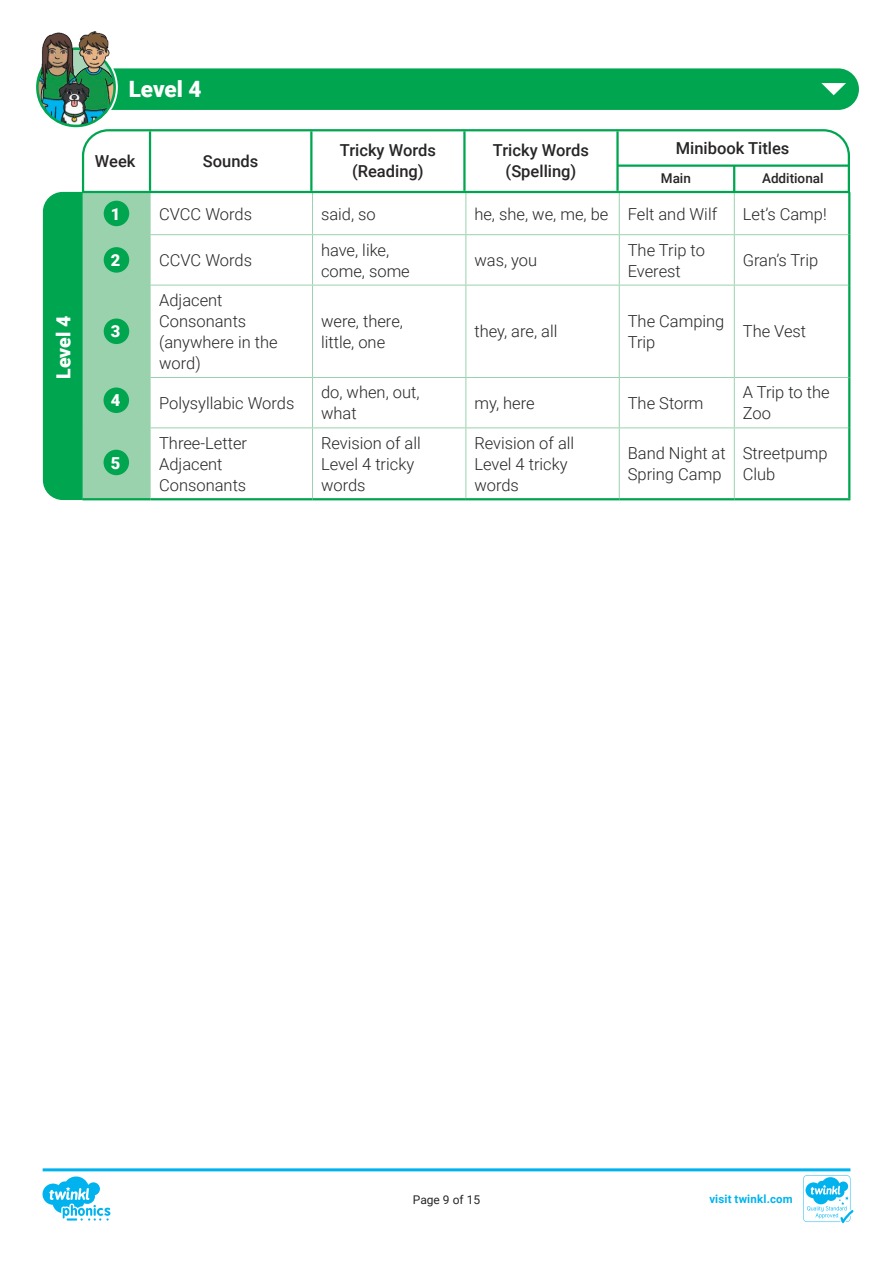
<style>
.page{position:relative;width:893px;height:1263px;background:#fff}
.page>*{position:absolute;margin:0;border:0;box-sizing:border-box;transform-origin:0 0}
.KS1_Body_Copy{font:900 22.5px "Roboto";letter-spacing:-.005em;color:#fff}
.Table_Copy{font:900 19.5px "Roboto";letter-spacing:-.005em;color:#fff}
.Adult_Body_Copy{font:300 16.5px/21px "Roboto";color:#282526}
.t1{font:500 16.5px/21px "Roboto";color:#282526;text-align:center}
.Adult_Body_Copy-2{font:900 16.5px "Roboto";color:#fff}
.Heading_4{font:500 13.5px "Roboto";color:#282526}
.t2{font:12px "Roboto";color:#282526}
.t3{font:700 11.4px "Roboto";letter-spacing:.02em;color:#00b3ef}
</style>
<div class="page">
<svg style="left:43px;top:1168px;width:810px;height:55px"></svg>
<hr style="left:312px;top:192px;width:1px;height:42px;background:#9ad2ae">
<hr style="left:465px;top:192px;width:1px;height:42px;background:#9ad2ae">
<hr style="left:619px;top:192px;width:1px;height:42px;background:#9ad2ae">
<hr style="left:734px;top:192px;width:1px;height:42px;background:#9ad2ae">
<hr style="left:151px;top:234px;width:161px;height:1px;background:#9ad2ae">
<hr style="left:312px;top:234px;width:154px;height:1px;background:#9ad2ae">
<hr style="left:312px;top:235px;width:1px;height:50px;background:#9ad2ae">
<hr style="left:466px;top:234px;width:153px;height:1px;background:#9ad2ae">
<hr style="left:465px;top:235px;width:1px;height:50px;background:#9ad2ae">
<hr style="left:619px;top:234px;width:115px;height:1px;background:#9ad2ae">
<hr style="left:619px;top:235px;width:1px;height:50px;background:#9ad2ae">
<hr style="left:734px;top:234px;width:114px;height:1px;background:#9ad2ae">
<hr style="left:734px;top:235px;width:1px;height:50px;background:#9ad2ae">
<hr style="left:151px;top:285px;width:161px;height:1px;background:#9ad2ae">
<hr style="left:312px;top:285px;width:154px;height:1px;background:#9ad2ae">
<hr style="left:312px;top:285px;width:1px;height:92px;background:#9ad2ae">
<hr style="left:466px;top:285px;width:153px;height:1px;background:#9ad2ae">
<hr style="left:465px;top:285px;width:1px;height:92px;background:#9ad2ae">
<hr style="left:619px;top:285px;width:115px;height:1px;background:#9ad2ae">
<hr style="left:619px;top:285px;width:1px;height:92px;background:#9ad2ae">
<hr style="left:734px;top:285px;width:114px;height:1px;background:#9ad2ae">
<hr style="left:734px;top:285px;width:1px;height:92px;background:#9ad2ae">
<hr style="left:151px;top:377px;width:161px;height:1px;background:#9ad2ae">
<hr style="left:312px;top:377px;width:154px;height:1px;background:#9ad2ae">
<hr style="left:312px;top:378px;width:1px;height:49px;background:#9ad2ae">
<hr style="left:466px;top:377px;width:153px;height:1px;background:#9ad2ae">
<hr style="left:465px;top:378px;width:1px;height:49px;background:#9ad2ae">
<hr style="left:619px;top:377px;width:115px;height:1px;background:#9ad2ae">
<hr style="left:619px;top:378px;width:1px;height:49px;background:#9ad2ae">
<hr style="left:734px;top:377px;width:114px;height:1px;background:#9ad2ae">
<hr style="left:734px;top:378px;width:1px;height:49px;background:#9ad2ae">
<hr style="left:151px;top:427px;width:161px;height:1px;background:#9ad2ae">
<hr style="left:312px;top:427px;width:154px;height:1px;background:#9ad2ae">
<hr style="left:312px;top:428px;width:1px;height:70px;background:#9ad2ae">
<hr style="left:466px;top:427px;width:153px;height:1px;background:#9ad2ae">
<hr style="left:465px;top:428px;width:1px;height:70px;background:#9ad2ae">
<hr style="left:619px;top:427px;width:115px;height:1px;background:#9ad2ae">
<hr style="left:619px;top:428px;width:1px;height:70px;background:#9ad2ae">
<hr style="left:734px;top:427px;width:114px;height:1px;background:#9ad2ae">
<hr style="left:734px;top:428px;width:1px;height:70px;background:#9ad2ae">
<hr style="left:848px;top:192px;width:2px;height:43px;background:#00a54f">
<hr style="left:848px;top:235px;width:2px;height:50px;background:#00a54f">
<hr style="left:848px;top:285px;width:2px;height:92px;background:#00a54f">
<hr style="left:848px;top:377px;width:2px;height:51px;background:#00a54f">
<hr style="left:848px;top:428px;width:2px;height:70px;background:#00a54f">
<hr style="left:151px;top:498px;width:161px;height:2px;background:#00a54f">
<hr style="left:312px;top:498px;width:154px;height:2px;background:#00a54f">
<hr style="left:466px;top:498px;width:153px;height:2px;background:#00a54f">
<hr style="left:619px;top:498px;width:115px;height:2px;background:#00a54f">
<hr style="left:734px;top:498px;width:116px;height:2px;background:#00a54f">
<svg style="left:42px;top:191px;width:109px;height:310px;background:#5abf87"></svg>
<svg style="left:81px;top:129px;width:770px;height:65px"></svg>
<div style="left:110px;top:68px;width:749px;height:42px;background:#00a54f"></div>
<div style="left:34px;top:45px;width:84px;height:84px;border:6px solid #fff;border-radius:50%"></div>
<img style="left:37px;top:49px;width:78px;height:77px;border-radius:38px">
<div style="left:36px;top:47px;width:80px;height:80px;border:3px solid #00a54f;border-radius:50%"></div>
<img style="left:42px;top:32px;width:68px;height:67px">
<div style="left:104px;top:387px;width:25px;height:26px;background:#00a54f;border-radius:50%"></div>
<div style="left:104px;top:450px;width:25px;height:25px;background:#00a54f;border-radius:50%"></div>
<hr style="left:617px;top:164px;width:231px;height:3px;background:#00a54f">
<hr style="left:733px;top:166px;width:2px;height:25px;background:#00a54f">
<p class="Table_Copy" style="left:50px;top:379px;width:65px;rotate:-90deg">Level 4</p>
<p class="KS1_Body_Copy" style="left:129px;top:73px;width:74px">Level 4</p>
<p class="t1" style="left:95px;top:150px;width:42px">Week</p>
<p class="t1" style="left:203px;top:150px;width:57px">Sounds</p>
<p class="t1" style="left:340px;top:139px;width:98px">Tricky Words (Reading)</p>
<p class="t1" style="left:493px;top:139px;width:98px">Tricky Words (Spelling)</p>
<p class="t1" style="left:676px;top:137px;width:115px">Minibook Titles</p>
<p class="Heading_4" style="left:661px;top:169px;width:32px">Main</p>
<p class="Heading_4" style="left:762px;top:169px;width:63px">Additional</p>
<p class="Adult_Body_Copy-2" style="left:111px;top:202px;width:11px">1</p>
<p class="Adult_Body_Copy" style="left:159px;top:203px;width:94px">CVCC Words</p>
<p class="Adult_Body_Copy" style="left:321px;top:203px;width:56px">said, so</p>
<p class="Adult_Body_Copy" style="left:474px;top:203px;width:135px">he, she, we, me, be</p>
<p class="Adult_Body_Copy" style="left:628px;top:203px;width:91px">Felt and Wilf</p>
<p class="Adult_Body_Copy" style="left:743px;top:203px;width:85px">Let’s Camp!</p>
<p class="Adult_Body_Copy-2" style="left:111px;top:249px;width:11px">2</p>
<p class="Adult_Body_Copy" style="left:159px;top:249px;width:94px">CCVC Words</p>
<p class="Adult_Body_Copy" style="left:321px;top:239px;width:90px">have, like, come, some</p>
<p class="Adult_Body_Copy" style="left:628px;top:239px;width:79px">The Trip to<br>Everest</p>
<p class="Adult_Body_Copy" style="left:743px;top:249px;width:77px">Gran’s Trip</p>
<p class="Adult_Body_Copy" style="left:474px;top:249px;width:64px">was, you</p>
<p class="Adult_Body_Copy-2" style="left:111px;top:320px;width:11px">3</p>
<p class="Adult_Body_Copy-2" style="left:111px;top:389px;width:11px">4</p>
<p class="Adult_Body_Copy-2" style="left:111px;top:451px;width:11px">5</p>
<p class="Adult_Body_Copy" style="left:159px;top:289px;width:120px">Adjacent<br>Consonants (anywhere in the word)</p>
<p class="Adult_Body_Copy" style="left:321px;top:310px;width:84px">were, there, little, one</p>
<p class="Adult_Body_Copy" style="left:474px;top:320px;width:85px">they, are, all</p>
<p class="Adult_Body_Copy" style="left:628px;top:310px;width:98px">The Camping<br>Trip</p>
<p class="Adult_Body_Copy" style="left:743px;top:320px;width:65px">The Vest</p>
<p class="Adult_Body_Copy" style="left:159px;top:392px;width:137px">Polysyllabic Words</p>
<p class="Adult_Body_Copy" style="left:321px;top:381px;width:100px">do, when, out, what</p>
<p class="Adult_Body_Copy" style="left:474px;top:392px;width:62px">my, here</p>
<p class="Adult_Body_Copy" style="left:628px;top:392px;width:77px">The Storm</p>
<p class="Adult_Body_Copy" style="left:743px;top:381px;width:88px">A Trip to the<br>Zoo</p>
<p class="Adult_Body_Copy" style="left:159px;top:432px;width:89px">Three-Letter<br>Adjacent<br>Consonants</p>
<p class="Adult_Body_Copy" style="left:321px;top:432px;width:101px">Revision of all<br>Level 4 tricky words</p>
<p class="Adult_Body_Copy" style="left:474px;top:432px;width:101px">Revision of all<br>Level 4 tricky words</p>
<p class="Adult_Body_Copy" style="left:628px;top:442px;width:100px">Band Night at<br>Spring Camp</p>
<p class="Adult_Body_Copy" style="left:743px;top:442px;width:86px">Streetpump<br>Club</p>
<p class="t2" style="left:413px;top:1191px;width:69px">Page 9 of 15</p>
<p class="t3" style="left:709px;top:1191px;width:85px">visit twinkl.com</p>
</div>
